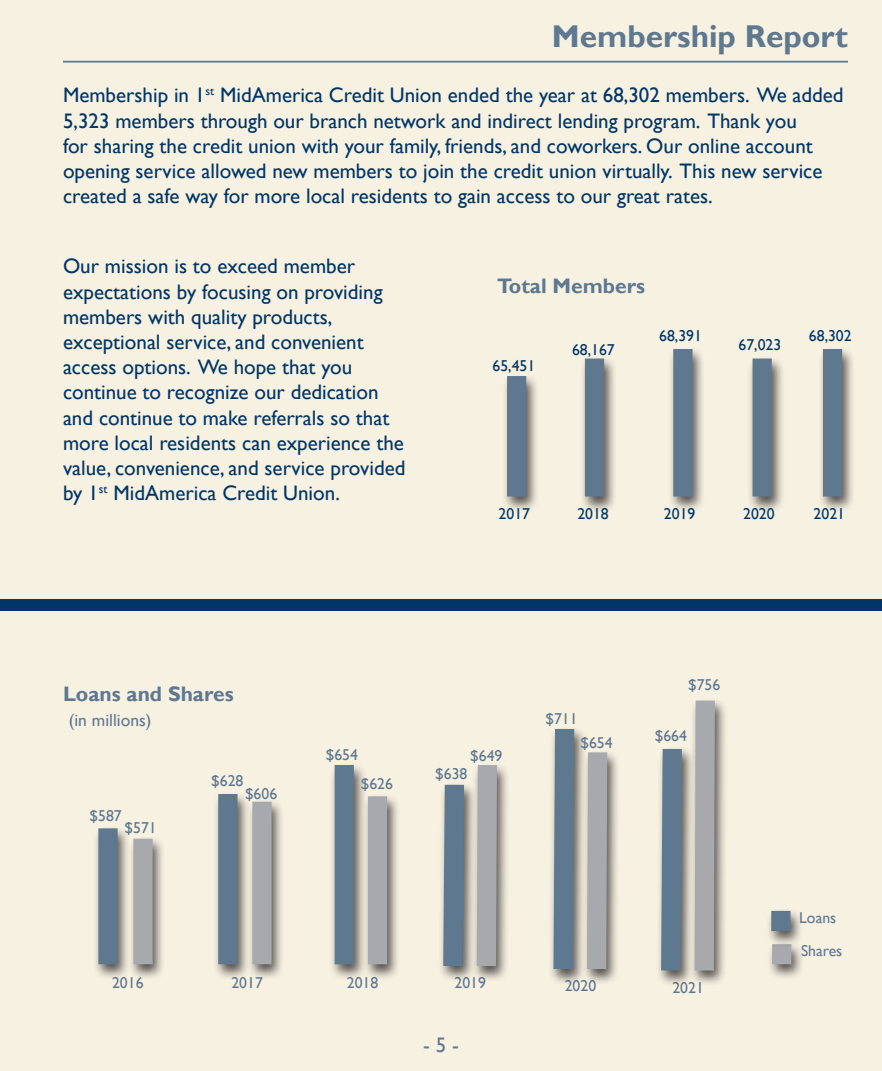
<style>
.page{position:relative;width:882px;height:1071px;background:#f7f1e2}
.page>*{position:absolute;margin:0;border:0;box-sizing:border-box;transform-origin:0 0}
.t1{font:700 31.5px "Gill Sans";color:#5e7890}
.t2{font:21px/25.2px "Gill Sans";color:#003667}
.t3{font:700 21px "Gill Sans";color:#5e7890}
.t4{font:21px "Gill Sans";color:#5e7890}
.t5{font:17.5px "Gill Sans";color:#5e7890}
.t6{font:15.75px "Gill Sans";color:#5e7890}
.t7{font:15.75px "Gill Sans";color:#003667}
</style>
<div class="page">
<div style="left:501px;top:373px;width:39px;height:140px;background:#231f20;opacity:.75"></div>
<div style="left:507px;top:376px;width:19px;height:121px;background:#5e7890"></div>
<div style="left:668px;top:346px;width:38px;height:167px;background:#231f20;opacity:.75"></div>
<div style="left:673px;top:349px;width:20px;height:148px;background:#5e7890"></div>
<div style="left:579px;top:356px;width:39px;height:157px;background:#231f20;opacity:.75"></div>
<div style="left:585px;top:359px;width:19px;height:138px;background:#5e7890"></div>
<hr style="left:63px;top:61px;width:785px;height:2px;background:#5e7890">
<div style="left:0;top:599px;width:882px;height:12px;background:#003667"></div>
<div style="left:329px;top:762px;width:38px;height:219px;background:#231f20;opacity:.75"></div>
<div style="left:335px;top:765px;width:19px;height:199px;background:#5e7890"></div>
<div style="left:213px;top:791px;width:38px;height:190px;background:#231f20;opacity:.75"></div>
<div style="left:218px;top:794px;width:20px;height:170px;background:#5e7890"></div>
<div style="left:247px;top:799px;width:38px;height:181px;background:#231f20;opacity:.75"></div>
<div style="left:252px;top:802px;width:20px;height:162px;background:#a8a9ad"></div>
<div style="left:362px;top:793px;width:39px;height:188px;background:#231f20;opacity:.75"></div>
<div style="left:368px;top:796px;width:19px;height:168px;background:#a8a9ad"></div>
<div style="left:766px;top:941px;width:39px;height:39px;background:#231f20;opacity:.75"></div>
<div style="left:772px;top:944px;width:19px;height:20px;background:#a8a9ad"></div>
<div style="left:766px;top:908px;width:38px;height:39px;background:#231f20;opacity:.75"></div>
<div style="left:771px;top:911px;width:20px;height:20px;background:#5e7890"></div>
<div style="left:93px;top:826px;width:38px;height:155px;background:#231f20;opacity:.75"></div>
<div style="left:98px;top:828px;width:20px;height:136px;background:#5e7890"></div>
<div style="left:128px;top:836px;width:38px;height:145px;background:#231f20;opacity:.75"></div>
<div style="left:133px;top:839px;width:20px;height:125px;background:#a8a9ad"></div>
<div style="left:471px;top:762px;width:39px;height:220px;background:#f2ecde"></div>
<svg style="left:441px;top:765px;width:66px;height:215px;background:#a3a8aa"></svg>
<div style="left:581px;top:750px;width:39px;height:235px;background:#f2ecde"></div>
<svg style="left:551px;top:728px;width:66px;height:255px"></svg>
<div style="left:747px;top:356px;width:38px;height:157px;background:#231f20;opacity:.75"></div>
<div style="left:753px;top:359px;width:19px;height:138px;background:#5e7890"></div>
<div style="left:817px;top:346px;width:39px;height:167px;background:#231f20;opacity:.75"></div>
<div style="left:823px;top:349px;width:19px;height:148px;background:#5e7890"></div>
<div style="left:689px;top:698px;width:39px;height:289px;background:#f2ecde"></div>
<svg style="left:659px;top:700px;width:66px;height:284px"></svg>
<p class="t1" style="left:552px;top:18px;width:298px">Membership Report</p>
<p class="t2" style="left:63px;top:83px;width:782px">Membership in 1<sup>st</sup> MidAmerica Credit Union ended the year at 68,302 members. We added 5,323 members through our branch network and indirect lending program. Thank you<br>for sharing the credit union with your family, friends, and coworkers. Our online account opening service allowed new members to join the credit union virtually. This new service created a safe way for more local residents to gain access to our great rates.</p>
<p class="t2" style="left:63px;top:254px;width:344px">Our mission is to exceed member expectations by focusing on providing members with quality products, exceptional service, and convenient access options. We hope that you continue to recognize our dedication and continue to make referrals so that more local residents can experience the value, convenience, and service provided by 1<sup>st</sup> MidAmerica Credit Union.</p>
<p class="t3" style="left:497px;top:273px;width:149px">Total Members</p>
<p class="t7" style="left:493px;top:356px;width:44px">65,451</p>
<p class="t7" style="left:572px;top:340px;width:44px">68,167</p>
<p class="t7" style="left:659px;top:327px;width:44px">68,391</p>
<p class="t7" style="left:739px;top:336px;width:44px">67,023</p>
<p class="t7" style="left:809px;top:327px;width:44px">68,302</p>
<p class="t7" style="left:499px;top:505px;width:33px">2017</p>
<p class="t7" style="left:577px;top:505px;width:33px">2018</p>
<p class="t7" style="left:664px;top:505px;width:33px">2019</p>
<p class="t7" style="left:743px;top:505px;width:33px">2020</p>
<p class="t7" style="left:814px;top:505px;width:33px">2021</p>
<p class="t3" style="left:63px;top:681px;width:172px">Loans and Shares</p>
<p class="t5" style="left:69px;top:710px;width:84px">(in millions)</p>
<p class="t6" style="left:90px;top:807px;width:34px">$587</p>
<p class="t6" style="left:125px;top:818px;width:34px">$571</p>
<p class="t6" style="left:211px;top:772px;width:34px">$628</p>
<p class="t6" style="left:245px;top:785px;width:34px">$606</p>
<p class="t6" style="left:326px;top:745px;width:34px">$654</p>
<p class="t6" style="left:361px;top:775px;width:34px">$626</p>
<p class="t6" style="left:470px;top:747px;width:34px">$649</p>
<p class="t6" style="left:435px;top:765px;width:34px">$638</p>
<p class="t6" style="left:546px;top:710px;width:34px">$711</p>
<p class="t6" style="left:581px;top:734px;width:34px">$654</p>
<p class="t6" style="left:688px;top:676px;width:34px">$756</p>
<p class="t6" style="left:655px;top:726px;width:34px">$664</p>
<p class="t6" style="left:112px;top:973px;width:33px">2016</p>
<p class="t6" style="left:231px;top:974px;width:33px">2017</p>
<p class="t6" style="left:347px;top:974px;width:33px">2018</p>
<p class="t6" style="left:455px;top:974px;width:33px">2019</p>
<p class="t4" style="left:423px;top:1033px;width:37px">- 5 -</p>
<p class="t6" style="left:565px;top:977px;width:33px">2020</p>
<p class="t6" style="left:672px;top:978px;width:33px">2021</p>
<p class="t6" style="left:799px;top:908px;width:39px">Loans</p>
<p class="t6" style="left:801px;top:941px;width:43px">Shares</p>
</div>
